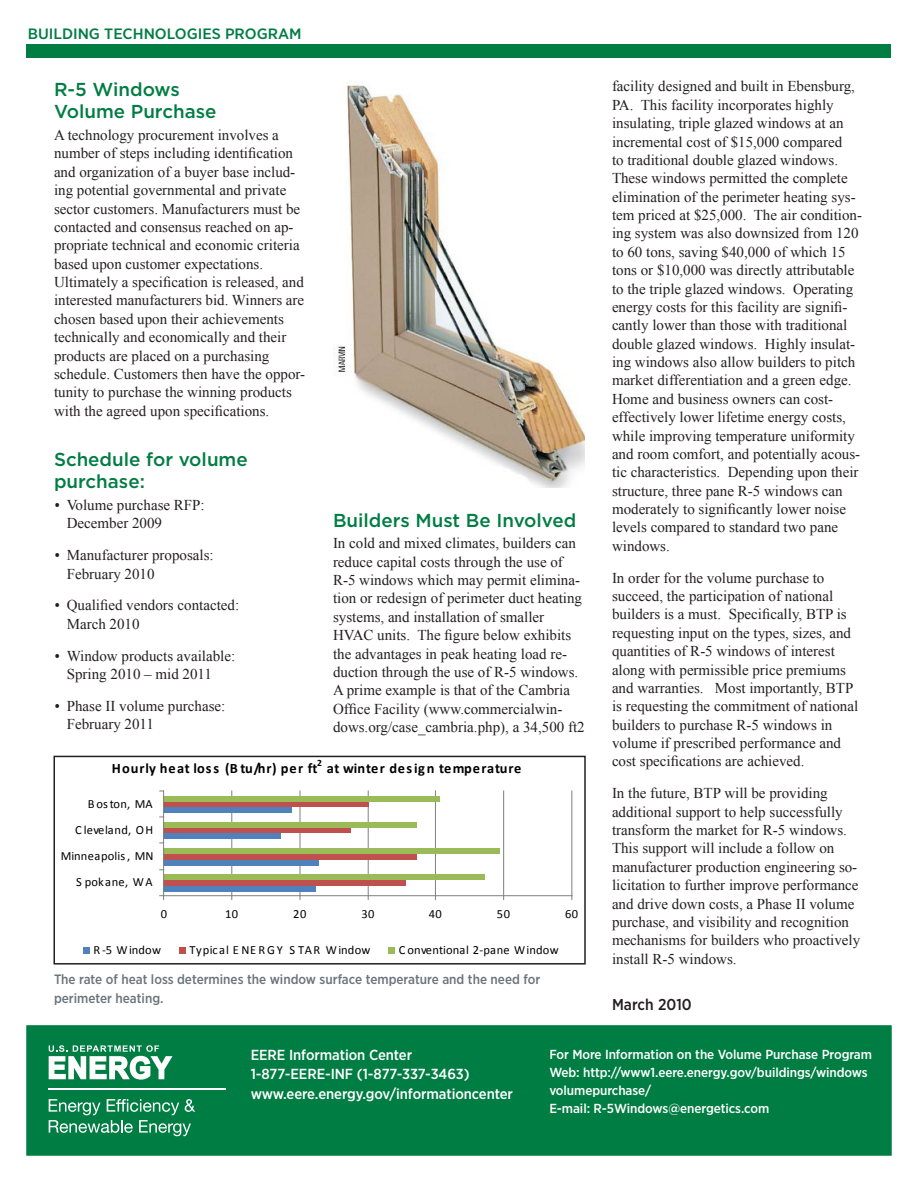
<style>
.page{position:relative;width:918px;height:1188px;background:#fff}
.page>*{position:absolute;margin:0;border:0;box-sizing:border-box;transform-origin:0 0}
.subhead_1{font:500 18.75px/22.5px "Gotham";color:#007d43}
.subhead_2{font:500 15.75px "Gotham Narrow";letter-spacing:.005em;color:#231f20}
.body_text{font:15px/18.3px "Times New Roman";color:#231f20}
.body_text_bullets{font:15px/18.3px "Times New Roman";color:#231f20}
.program_name_page_2{font:500 15px "Gotham Narrow";color:#007d43;scale:1.1 1}
.H-attribution{font:500 14.55px "Gotham Narrow";letter-spacing:-.005em;color:#fff}
.t1{font:700 14.4px "Calibri";letter-spacing:.06em;color:#000}
.t2{font:500 13.5px/19px "Gotham Narrow";color:#6a747b}
.H-attribution-2{font:500 13.05px/18px "Gotham Narrow";letter-spacing:-.005em;color:#fff}
.t3{font:12.45px "Calibri";letter-spacing:.015em;color:#000}
.t4{font:12.45px "Calibri";letter-spacing:.05em;color:#000}
.t5{font:12.45px "Calibri";letter-spacing:.035em;color:#000}
.t6{font:700 9.6px "Calibri";color:#000}
.s1{font-family:"Gotham Narrow";font-weight:500;font-size:14.25px}
</style>
<div class="page">
<svg style="left:83px;top:790px;width:490px;height:164px"></svg>
<div style="left:53px;top:756px;width:533px;height:209px;border:2px solid #231f20"></div>
<img style="left:336px;top:84px;width:249px;height:403px">
<div style="left:26px;top:45px;width:865px;height:13px;background:#007d43"></div>
<div style="left:26px;top:1025px;width:866px;height:131px;background:#007d43;border:2px solid #007d43"></div>
<svg style="left:49px;top:1045px;width:124px;height:35px"></svg>
<hr style="left:49px;top:1089px;width:177px;height:1px;background:#fff">
<svg style="left:49px;top:1099px;width:146px;height:37px"></svg>
<p class="program_name_page_2" style="left:28px;top:24px;width:251px">BUILDING TECHNOLOGIES PROGRAM</p>
<p class="subhead_1" style="left:54px;top:78px;width:164px">R-5 Windows<br>Volume Purchase</p>
<p class="body_text" style="left:54px;top:126px;width:253px">A technology procurement involves a number of steps including identification and organization of a buyer base includ&shy;ing potential governmental and private sector customers. Manufacturers must be contacted and consensus reached on ap&shy;propriate technical and economic criteria based upon customer expectations.<br>Ultimately a specification is released, and interested manufacturers bid. Winners are chosen based upon their achievements technically and economically and their products are placed on a purchasing schedule. Customers then have the oppor&shy;tunity to purchase the winning products with the agreed upon specifications.</p>
<p class="subhead_1" style="left:54px;top:448px;width:195px">Schedule for volume purchase:</p>
<p class="body_text_bullets" style="left:67px;top:495px;width:140px;text-indent:-13px"><span class="s1">•</span> Volume purchase RFP:<br>December 2009</p>
<p class="body_text_bullets" style="left:67px;top:546px;width:149px;text-indent:-13px"><span class="s1">•</span> Manufacturer proposals:<br>February 2010</p>
<p class="body_text_bullets" style="left:67px;top:596px;width:174px;text-indent:-13px"><span class="s1">•</span> Qualified vendors contacted:<br>March 2010</p>
<p class="body_text_bullets" style="left:67px;top:646px;width:170px;text-indent:-13px"><span class="s1">•</span> Window products available:<br>Spring 2010 – mid 2011</p>
<p class="body_text_bullets" style="left:67px;top:696px;width:160px;text-indent:-13px"><span class="s1">•</span> Phase II volume purchase:<br>February 2011</p>
<p class="subhead_1" style="left:333px;top:509px;width:245px">Builders Must Be Involved</p>
<p class="body_text" style="left:333px;top:534px;width:253px">In cold and mixed climates, builders can reduce capital costs through the use of R-5 windows which may permit elimina&shy;tion or redesign of perimeter duct heating systems, and installation of smaller HVAC units. The figure below exhibits the advantages in peak heating load re&shy;duction through the use of R-5 windows.<br>A prime example is that of the Cambria Office Facility (www.commercialwin&shy;dows.org/case_cambria.php), a 34,500 ft2</p>
<p class="t1" style="left:112px;top:759px;width:207px">Hourly heat loss (Btu/hr) per ft</p>
<p class="t6" style="left:317px;top:757px;width:6px">2</p>
<p class="t1" style="left:327px;top:759px;width:196px">at winter design temperature</p>
<p class="t3" style="left:88px;top:796px;width:66px">B os ton, MA</p>
<p class="t3" style="left:75px;top:822px;width:79px">C leveland, OH</p>
<p class="t3" style="left:61px;top:848px;width:94px">Minneapolis , MN</p>
<p class="t5" style="left:76px;top:874px;width:78px">S pokane, WA</p>
<p class="t3" style="left:161px;top:906px;width:8px">0</p>
<p class="t3" style="left:225px;top:906px;width:15px">10</p>
<p class="t3" style="left:293px;top:906px;width:15px">20</p>
<p class="t3" style="left:361px;top:906px;width:15px">30</p>
<p class="t3" style="left:429px;top:906px;width:15px">40</p>
<p class="t3" style="left:497px;top:906px;width:15px">50</p>
<p class="t3" style="left:565px;top:906px;width:15px">60</p>
<p class="t3" style="left:93px;top:942px;width:69px">R -5 Window</p>
<p class="t4" style="left:190px;top:942px;width:182px">Typical E NE RGY S TAR Window</p>
<p class="t3" style="left:399px;top:942px;width:161px">C onventional 2-pane Window</p>
<p class="t2" style="left:54px;top:970px;width:488px">The rate of heat loss determines the window surface temperature and the need for perimeter heating.</p>
<p class="body_text" style="left:612px;top:77px;width:252px">facility designed and built in Ebensburg, PA. This facility incorporates highly insulating, triple glazed windows at an incremental cost of $15,000 compared<br>to traditional double glazed windows.<br>These windows permitted the complete elimination of the perimeter heating sys&shy;tem priced at $25,000. The air condition&shy;ing system was also downsized from 120 to 60 tons, saving $40,000 of which 15 tons or $10,000 was directly attributable to the triple glazed windows. Operating energy costs for this facility are signifi&shy;cantly lower than those with traditional double glazed windows. Highly insulat&shy;ing windows also allow builders to pitch market differentiation and a green edge.<br>Home and business owners can cost&shy;effectively lower lifetime energy costs, while improving temperature uniformity and room comfort, and potentially acous&shy;tic characteristics. Depending upon their structure, three pane R-5 windows can moderately to significantly lower noise levels compared to standard two pane windows.</p>
<p class="body_text" style="left:612px;top:568px;width:248px">In order for the volume purchase to succeed, the participation of national builders is a must. Specifically, BTP is requesting input on the types, sizes, and quantities of R-5 windows of interest along with permissible price premiums and warranties. Most importantly, BTP is requesting the commitment of national builders to purchase R-5 windows in volume if prescribed performance and cost specifications are achieved.</p>
<p class="body_text" style="left:612px;top:784px;width:250px">In the future, BTP will be providing additional support to help successfully transform the market for R-5 windows.<br>This support will include a follow on manufacturer production engineering so&shy;licitation to further improve performance and drive down costs, a Phase II volume purchase, and visibility and recognition mechanisms for builders who proactively install R-5 windows.</p>
<p class="subhead_2" style="left:612px;top:995px;width:81px">March 2010</p>
<p class="H-attribution" style="left:251px;top:1046px;width:163px">EERE Information Center</p>
<p class="H-attribution" style="left:251px;top:1065px;width:220px">1-877-EERE-INF (1-877-337-3463)</p>
<p class="H-attribution" style="left:251px;top:1085px;width:264px">www.eere.energy.gov/informationcenter</p>
<p class="H-attribution-2" style="left:549px;top:1045px;width:324px">For More Information on the Volume Purchase Program</p>
<p class="H-attribution-2" style="left:549px;top:1063px;width:320px">Web: http://www1.eere.energy.gov/buildings/windows volumepurchase/</p>
<p class="H-attribution-2" style="left:549px;top:1099px;width:221px">E-mail: R-5Windows@energetics.com</p>
</div>
